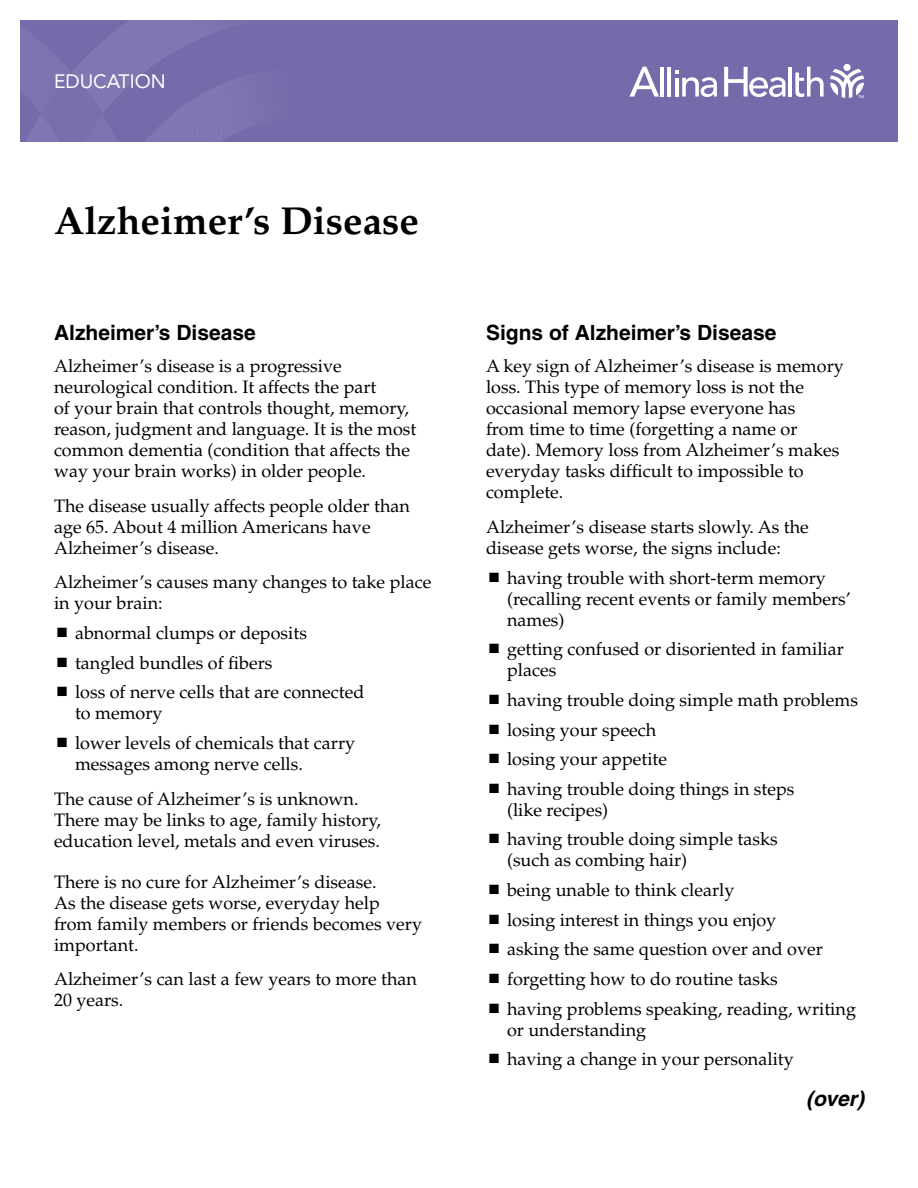
<style>
.page{position:relative;width:918px;height:1188px;background:#fff}
.page>*{position:absolute;margin:0;border:0;box-sizing:border-box;transform-origin:0 0}
.t1{font:700 39px "Palatino";color:#000}
.t2{font:700 21px "Helvetica";color:#000}
.t3{font:italic 700 21px "Helvetica";color:#000}
.t4{font:19.2px "Avenir LT Std";color:#fff}
.t5{font:18px/21px "Palatino";color:#000}
</style>
<div class="page">
<div style="left:20px;top:20px;width:878px;height:122px;background:#766aab"></div>
<svg style="left:27px;top:20px;width:218px;height:122px"></svg>
<svg style="left:830px;top:69px;width:34px;height:29px"></svg>
<div style="left:844px;top:64px;width:7px;height:7px;background:#fff;border-radius:50%"></div>
<hr style="left:660px;top:67px;width:4px;height:30px;background:#fff">
<hr style="left:667px;top:67px;width:4px;height:30px;background:#fff">
<hr style="left:789px;top:67px;width:3px;height:30px;background:#fff">
<svg style="left:795px;top:67px;width:29px;height:30px"></svg>
<svg style="left:675px;top:71px;width:42px;height:26px"></svg>
<svg style="left:629px;top:67px;width:30px;height:30px"></svg>
<svg style="left:724px;top:67px;width:62px;height:30px"></svg>
<p class="t4" style="left:54px;top:70px;width:113px">EDUCATION</p>
<h1 class="t1" style="left:54px;top:198px;width:367px">Alzheimer’s Disease</h1>
<p class="t2" style="left:54px;top:320px;width:203px">Alzheimer’s Disease</p>
<p class="t5" style="left:54px;top:356px;width:364px">Alzheimer’s disease is a progressive neurological condition. It affects the part<br>of your brain that controls thought, memory, reason, judgment and language. It is the most common dementia (condition that affects the way your brain works) in older people.</p>
<p class="t5" style="left:54px;top:495px;width:358px">The disease usually affects people older than age 65. About 4 million Americans have<br>Alzheimer’s disease.</p>
<p class="t5" style="left:54px;top:572px;width:379px">Alzheimer’s causes many changes to take place in your brain:</p>
<p class="t5" style="left:75px;top:618px;width:291px;line-height:29.7px">abnormal clumps or deposits tangled bundles of fibers<br>loss of nerve cells that are connected</p>
<p class="t5" style="left:75px;top:699px;width:282px;line-height:29.7px">to memory<br>lower levels of chemicals that carry</p>
<p class="t5" style="left:54px;top:747px;width:306px;line-height:35.1px;text-indent:21px">messages among nerve cells.<br>The cause of Alzheimer’s is unknown.</p>
<p class="t5" style="left:54px;top:810px;width:328px">There may be links to age, family history, education level, metals and even viruses.</p>
<p class="t5" style="left:54px;top:871px;width:370px">There is no cure for Alzheimer’s disease.<br>As the disease gets worse, everyday help from family members or friends becomes very important.</p>
<p class="t5" style="left:54px;top:969px;width:365px">Alzheimer’s can last a few years to more than<br>20 years.</p>
<p class="t2" style="left:486px;top:320px;width:292px">Signs of Alzheimer’s Disease</p>
<p class="t5" style="left:486px;top:356px;width:359px">A key sign of Alzheimer’s disease is memory loss. This type of memory loss is not the occasional memory lapse everyone has<br>from time to time (forgetting a name or date). Memory loss from Alzheimer’s makes everyday tasks difficult to impossible to complete.</p>
<p class="t5" style="left:486px;top:516px;width:324px">Alzheimer’s disease starts slowly. As the disease gets worse, the signs include:</p>
<p class="t5" style="left:507px;top:567px;width:345px">having trouble with short-term memory (recalling recent events or family members’ names)</p>
<p class="t5" style="left:507px;top:639px;width:338px">getting confused or disoriented in familiar places</p>
<p class="t5" style="left:507px;top:685px;width:353px;line-height:29.7px">having trouble doing simple math problems losing your speech<br>losing your appetite<br>having trouble doing things in steps</p>
<p class="t5" style="left:507px;top:795px;width:272px;line-height:29.7px">(like recipes)<br>having trouble doing simple tasks</p>
<p class="t5" style="left:507px;top:846px;width:351px;line-height:29.7px">(such as combing hair)<br>being unable to think clearly<br>losing interest in things you enjoy<br>asking the same question over and over forgetting how to do routine tasks<br>having problems speaking, reading, writing</p>
<p class="t5" style="left:507px;top:1015px;width:288px;line-height:29.7px">or understanding<br>having a change in your personality</p>
<p class="t3" style="left:806px;top:1086px;width:59px">(over)</p>
</div>
